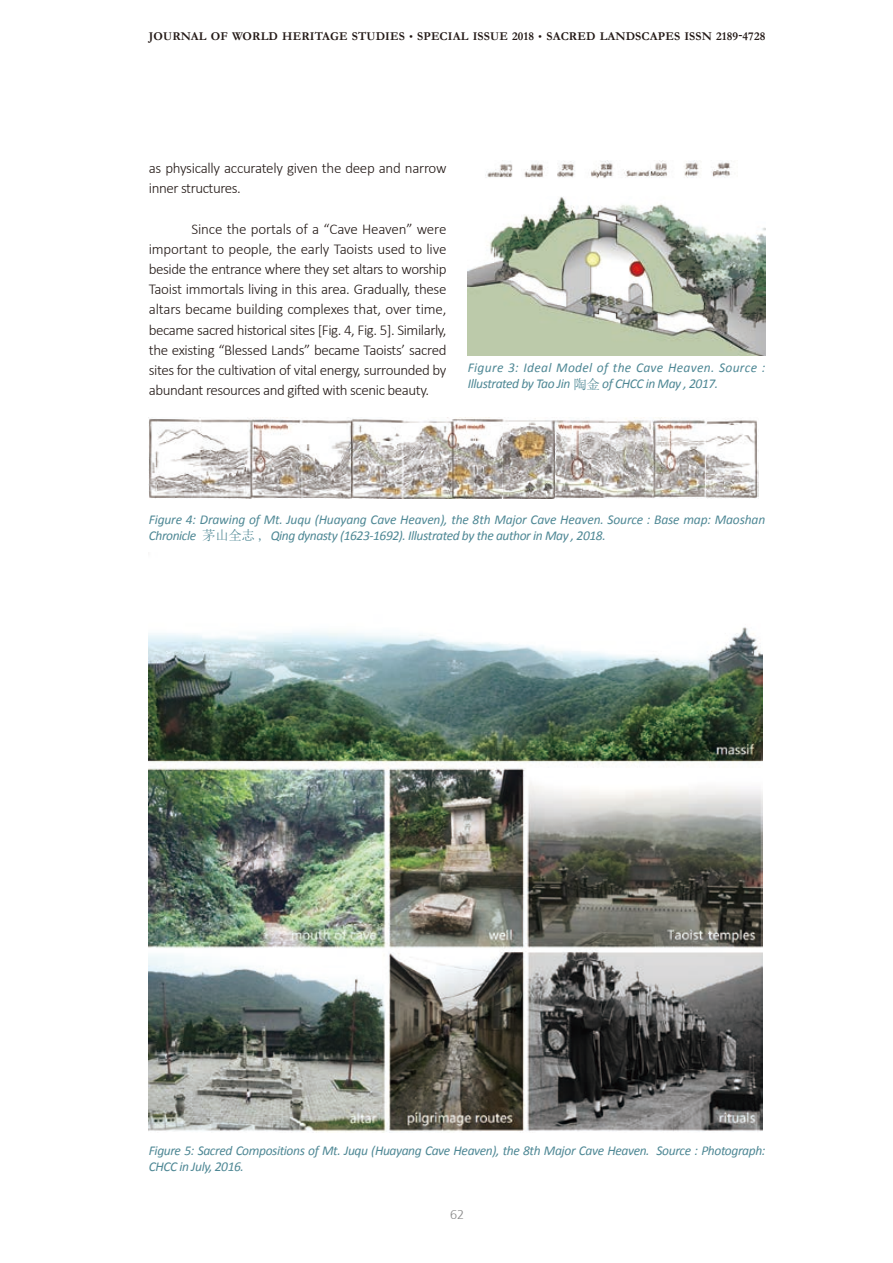
<style>
.page{position:relative;width:893px;height:1263px;background:#fff}
.page>*{position:absolute;margin:0;border:0;box-sizing:border-box;transform-origin:0 0}
.t1{font:300 15px/20.2px "Calibri";letter-spacing:-.03em;color:#231916}
.t2{font:italic 13.5px/15.9px "Calibri";letter-spacing:-.03em;color:#4f8895}
.t3{font:italic 13.5px/15.9px "Calibri";letter-spacing:.02em;color:#4f8895}
.t4{font:300 12.75px "Frutiger";color:#898989}
.t5{font:700 12px "Garamond";letter-spacing:.01em;color:#231916}
.s1{font-family:"Koz Min Pro";font-weight:800}
.s2{font-family:"Sim Sun";font-style:normal}
</style>
<div class="page">
<img style="left:468px;top:161px;width:297px;height:194px">
<img style="left:149px;top:418px;width:609px;height:81px">
<img style="left:149px;top:627px;width:613px;height:506px">
<p class="t5" style="left:149px;top:28px;width:618px">JOURNAL OF WORLD HERITAGE STUDIES<span class="s1">・</span>SPECIAL ISSUE 2018<span class="s1">・</span>SACRED LANDSCAPES ISSN 2189-4728</p>
<p class="t1" style="left:149px;top:158px;width:299px">as physically accurately given the deep and narrow inner structures.</p>
<p class="t1" style="left:149px;top:218px;width:299px;text-align:justify;text-indent:43px">Since the portals of a “Cave Heaven” were important to people, the early Taoists used to live beside the entrance where they set altars to worship Taoist immortals living in this area. Gradually, these altars became building complexes that, over time, became sacred historical sites [Fig. 4, Fig. 5]. Similarly, the existing “Blessed Lands” became Taoists’ sacred sites for the cultivation of vital energy, surrounded by abundant resources and gifted with scenic beauty.</p>
<p class="t3" style="left:468px;top:359px;width:299px">Figure 3: Ideal Model of the Cave Heaven. Source :<br>Illustrated by Tao Jin <span class="s2">陶金</span> of CHCC in May , 2017.</p>
<p class="t2" style="left:149px;top:511px;width:618px">Figure 4: Drawing of Mt. Juqu (Huayang Cave Heaven), the 8th Major Cave Heaven. Source : Base map: Maoshan<br>Chronicle <span class="s2">茅山全志 ,</span> Qing dynasty (1623-1692). Illustrated by the author in May , 2018.</p>
<p class="t2" style="left:149px;top:1142px;width:618px">Figure 5: Sacred Compositions of Mt. Juqu (Huayang Cave Heaven), the 8th Major Cave Heaven. Source : Photograph:<br>CHCC in July, 2016.</p>
<p class="t4" style="left:450px;top:1205px;width:16px">62</p>
</div>
